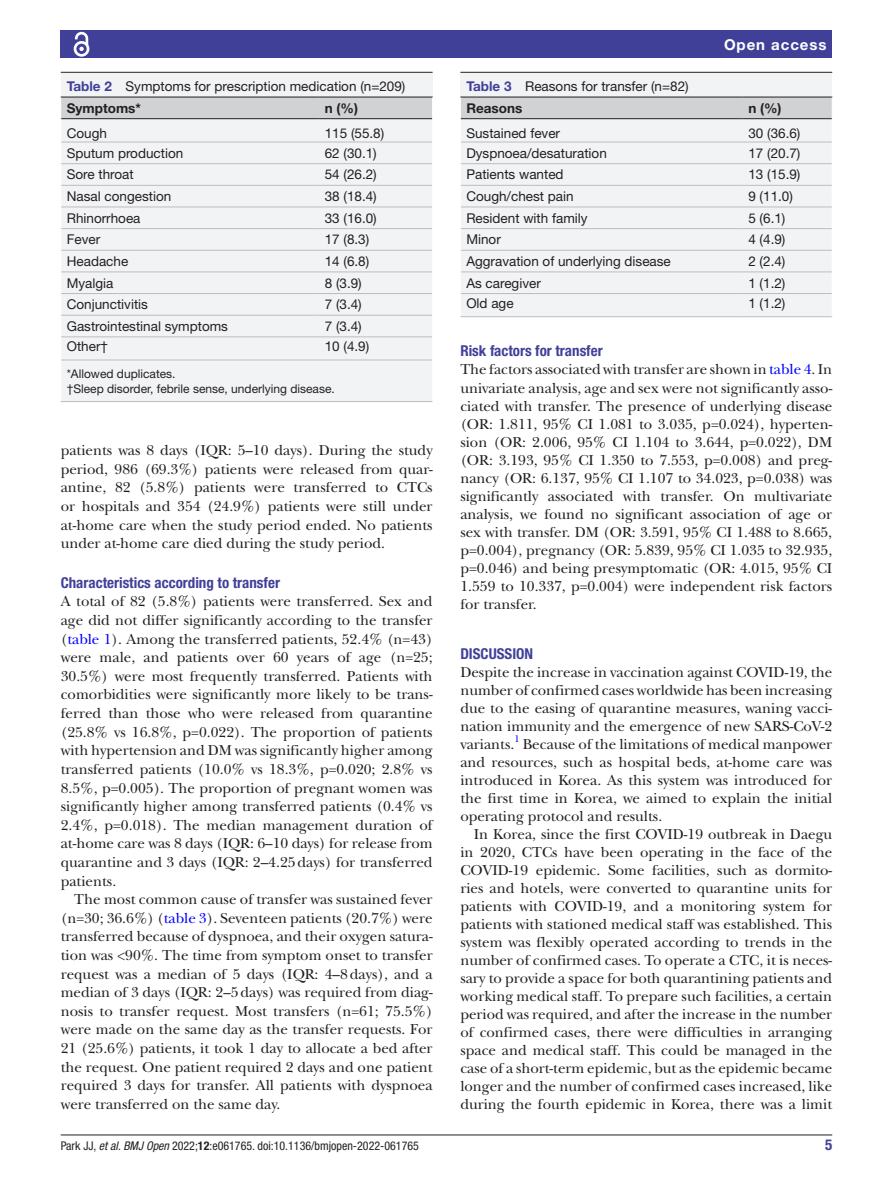
<style>
.page{position:relative;width:893px;height:1191px;background:#fff}
.page>*{position:absolute;margin:0;border:0;box-sizing:border-box;transform-origin:0 0}
.t1{font:15px/18px "New Baskerville";color:#231f20;text-align:justify}
.t2{font:700 condensed 15px "Helvetica Neue LT Std";color:#414099}
.t3{font:700 15px "Helvetica Neue LT Std";letter-spacing:.065em;color:#fff}
.t4{font:13.5px/22px "Helvetica Neue LT Std";color:#231f20}
.t5{font:700 13.5px "Helvetica Neue LT Std";color:#231f20}
.t6{font:condensed 12px "Helvetica Neue LT Std";color:#231f20}
.t7{font:12px/15px "Helvetica Neue LT Std";color:#231f20}
.t8{font:9.9px "New Baskerville";color:#00f}
.s1{font-weight:700;color:#414099}
.s2{font-weight:700}
.s3{color:#00f}
.s4{font-style:italic}
</style>
<div class="page">
<hr style="left:61px;top:1134px;width:771px;height:1px;background:#231f20">
<div style="left:61px;top:31px;width:771px;height:27px;background:#414099"></div>
<svg style="left:73px;top:31px;width:17px;height:26px"></svg>
<div style="left:61px;top:73px;width:372px;height:329px;background:#f2f3f4"></div>
<hr style="left:61px;top:72px;width:372px;height:1px;background:#231f20">
<hr style="left:319px;top:360px;width:113px;height:1px;background:#bcbdc0">
<hr style="left:61px;top:360px;width:258px;height:1px;background:#bcbdc0">
<hr style="left:61px;top:401px;width:258px;height:1px;background:#bcbdc0">
<hr style="left:319px;top:401px;width:114px;height:1px;background:#bcbdc0">
<svg style="left:60px;top:97px;width:373px;height:263px"></svg>
<hr style="left:432px;top:360px;width:1px;height:41px;background:#fff">
<div style="left:460px;top:73px;width:372px;height:244px;background:#f2f3f4"></div>
<hr style="left:460px;top:72px;width:372px;height:1px;background:#231f20">
<hr style="left:460px;top:316px;width:282px;height:1px;background:#bcbdc0">
<hr style="left:742px;top:316px;width:90px;height:1px;background:#bcbdc0">
<svg style="left:460px;top:97px;width:373px;height:219px"></svg>
<p class="t4" style="left:67px;top:75px;width:340px"><span class="s1">Table 2</span> Symptoms for prescription medication (n=209)<br><span class="s2">Symptoms*</span></p>
<p class="t5" style="left:325px;top:99px;width:35px">n (%)</p>
<p class="t4" style="left:67px;top:121px;width:42px">Cough</p>
<p class="t4" style="left:325px;top:121px;width:61px">115 (55.8)</p>
<p class="t4" style="left:67px;top:142px;width:118px">Sputum production</p>
<p class="t4" style="left:325px;top:142px;width:54px">62 (30.1)</p>
<p class="t4" style="left:67px;top:163px;width:69px">Sore throat</p>
<p class="t4" style="left:325px;top:163px;width:54px">54 (26.2)</p>
<p class="t4" style="left:67px;top:185px;width:106px">Nasal congestion</p>
<p class="t4" style="left:325px;top:185px;width:54px">38 (18.4)</p>
<p class="t4" style="left:67px;top:207px;width:75px">Rhinorrhoea</p>
<p class="t4" style="left:325px;top:207px;width:54px">33 (16.0)</p>
<p class="t4" style="left:67px;top:228px;width:35px">Fever</p>
<p class="t4" style="left:325px;top:228px;width:46px">17 (8.3)</p>
<p class="t4" style="left:67px;top:250px;width:63px">Headache</p>
<p class="t4" style="left:325px;top:250px;width:46px">14 (6.8)</p>
<p class="t4" style="left:67px;top:271px;width:48px">Myalgia</p>
<p class="t4" style="left:325px;top:271px;width:39px">8 (3.9)</p>
<p class="t4" style="left:67px;top:293px;width:83px">Conjunctivitis</p>
<p class="t4" style="left:325px;top:293px;width:39px">7 (3.4)</p>
<p class="t4" style="left:67px;top:315px;width:163px">Gastrointestinal symptoms</p>
<p class="t4" style="left:325px;top:315px;width:39px">7 (3.4)</p>
<p class="t4" style="left:67px;top:335px;width:43px">Other†</p>
<p class="t4" style="left:325px;top:335px;width:46px">10 (4.9)</p>
<p class="t7" style="left:67px;top:366px;width:270px">*Allowed duplicates.<br>†Sleep disorder, febrile sense, underlying disease.</p>
<p class="t1" style="left:61px;top:441px;width:373px;line-height:18.6px">patients was 8 days (IQR: 5–10 days). During the study period, 986 (69.3%) patients were released from quar&shy;antine, 82 (5.8%) patients were transferred to CTCs or hospitals and 354 (24.9%) patients were still under at-home care when the study period ended. No patients under at-home care died during the study period.</p>
<p class="t2" style="left:61px;top:573px;width:221px">Characteristics according to transfer</p>
<p class="t1" style="left:61px;top:592px;width:373px;line-height:18.6px">A total of 82 (5.8%) patients were transferred. Sex and age did not differ significantly according to the transfer (<span class="s3">table 1</span>). Among the transferred patients, 52.4% (n=43) were male, and patients over 60 years of age (n=25; 30.5%) were most frequently transferred. Patients with comorbidities were significantly more likely to be trans&shy;ferred than those who were released from quarantine (25.8% vs 16.8%, p=0.022). The proportion of patients with hypertension and DM was significantly higher among transferred patients (10.0% vs 18.3%, p=0.020; 2.8% vs 8.5%, p=0.005). The proportion of pregnant women was significantly higher among transferred patients (0.4% vs 2.4%, p=0.018). The median management duration of at-home care was 8 days (IQR: 6–10 days) for release from quarantine and 3 days (IQR: 2–4.25days) for transferred patients.</p>
<p class="t1" style="left:61px;top:890px;width:373px;line-height:18.6px;text-indent:14px">The most common cause of transfer was sustained fever (n=30; 36.6%) (<span class="s3">table 3</span>). Seventeen patients (20.7%) were transferred because of dyspnoea, and their oxygen satura&shy;tion was &lt;90%. The time from symptom onset to transfer request was a median of 5 days (IQR: 4–8days), and a median of 3 days (IQR: 2–5days) was required from diag&shy;nosis to transfer request. Most transfers (n=61; 75.5%) were made on the same day as the transfer requests. For 21 (25.6%) patients, it took 1 day to allocate a bed after the request. One patient required 2 days and one patient required 3 days for transfer. All patients with dyspnoea were transferred on the same day.</p>
<p class="t4" style="left:466px;top:75px;width:224px"><span class="s1">Table 3</span> Reasons for transfer (n=82)<br><span class="s2">Reasons</span></p>
<p class="t3" style="left:724px;top:35px;width:104px">Open access</p>
<p class="t5" style="left:748px;top:99px;width:35px">n (%)</p>
<p class="t4" style="left:466px;top:121px;width:95px">Sustained fever</p>
<p class="t4" style="left:748px;top:121px;width:54px">30 (36.6)</p>
<p class="t4" style="left:466px;top:142px;width:142px">Dyspnoea/desaturation</p>
<p class="t4" style="left:748px;top:142px;width:54px">17 (20.7)</p>
<p class="t4" style="left:466px;top:163px;width:99px">Patients wanted</p>
<p class="t4" style="left:748px;top:163px;width:54px">13 (15.9)</p>
<p class="t4" style="left:466px;top:185px;width:109px">Cough/chest pain</p>
<p class="t4" style="left:748px;top:185px;width:46px">9 (11.0)</p>
<p class="t4" style="left:466px;top:207px;width:123px">Resident with family</p>
<p class="t4" style="left:748px;top:207px;width:39px">5 (6.1)</p>
<p class="t4" style="left:466px;top:228px;width:36px">Minor</p>
<p class="t4" style="left:748px;top:228px;width:39px">4 (4.9)</p>
<p class="t4" style="left:466px;top:250px;width:206px">Aggravation of underlying disease</p>
<p class="t4" style="left:748px;top:250px;width:39px">2 (2.4)</p>
<p class="t4" style="left:466px;top:271px;width:76px">As caregiver</p>
<p class="t4" style="left:748px;top:271px;width:39px">1 (1.2)</p>
<p class="t4" style="left:466px;top:292px;width:49px">Old age</p>
<p class="t4" style="left:748px;top:292px;width:39px">1 (1.2)</p>
<p class="t2" style="left:460px;top:342px;width:144px">Risk factors for transfer</p>
<p class="t1" style="left:460px;top:361px;width:373px">The factors associated with transfer are shown in <span class="s3">table 4</span>. In univariate analysis, age and sex were not significantly asso&shy;ciated with transfer. The presence of underlying disease (OR: 1.811, 95% CI 1.081 to 3.035, p=0.024), hyperten&shy;sion (OR: 2.006, 95% CI 1.104 to 3.644, p=0.022), DM (OR: 3.193, 95% CI 1.350 to 7.553, p=0.008) and preg&shy;nancy (OR: 6.137, 95% CI 1.107 to 34.023, p=0.038) was significantly associated with transfer. On multivariate analysis, we found no significant association of age or sex with transfer. DM (OR: 3.591, 95% CI 1.488 to 8.665, p=0.004), pregnancy (OR: 5.839, 95% CI 1.035 to 32.935, p=0.046) and being presymptomatic (OR: 4.015, 95% CI 1.559 to 10.337, p=0.004) were independent risk factors for transfer.</p>
<p class="t2" style="left:460px;top:645px;width:74px">DISCUSSION</p>
<p class="t1" style="left:460px;top:663px;width:373px">Despite the increase in vaccination against COVID-19, the number of confirmed cases worldwide has been increasing due to the easing of quarantine measures, waning vacci&shy;nation immunity and the emergence of new SARS-CoV-2 variants.</p>
<p class="t8" style="left:514px;top:733px;width:7px">1</p>
<p class="t1" style="left:460px;top:735px;width:373px;text-indent:62px">Because of the limitations of medical manpower and resources, such as hospital beds, at-home care was introduced in Korea. As this system was introduced for the first time in Korea, we aimed to explain the initial operating protocol and results.</p>
<p class="t1" style="left:460px;top:825px;width:373px;text-indent:14px">In Korea, since the first COVID-19 outbreak in Daegu in 2020, CTCs have been operating in the face of the COVID-19 epidemic. Some facilities, such as dormito&shy;ries and hotels, were converted to quarantine units for patients with COVID-19, and a monitoring system for patients with stationed medical staff was established. This system was flexibly operated according to trends in the number of confirmed cases. To operate a CTC, it is neces&shy;sary to provide a space for both quarantining patients and working medical staff. To prepare such facilities, a certain period was required, and after the increase in the number of confirmed cases, there were difficulties in arranging space and medical staff. This could be managed in the case of a short-term epidemic, but as the epidemic became longer and the number of confirmed cases increased, like during the fourth epidemic in Korea, there was a limit</p>
<p class="t6" style="left:61px;top:1138px;width:360px">Park JJ, <span class="s4">et al</span>. <span class="s4">BMJ Open</span> 2022;<span class="s2">12</span>:e061765. doi:10.1136/bmjopen-2022-061765</p>
<p class="t2" style="left:825px;top:1135px;width:9px">5</p>
</div>
